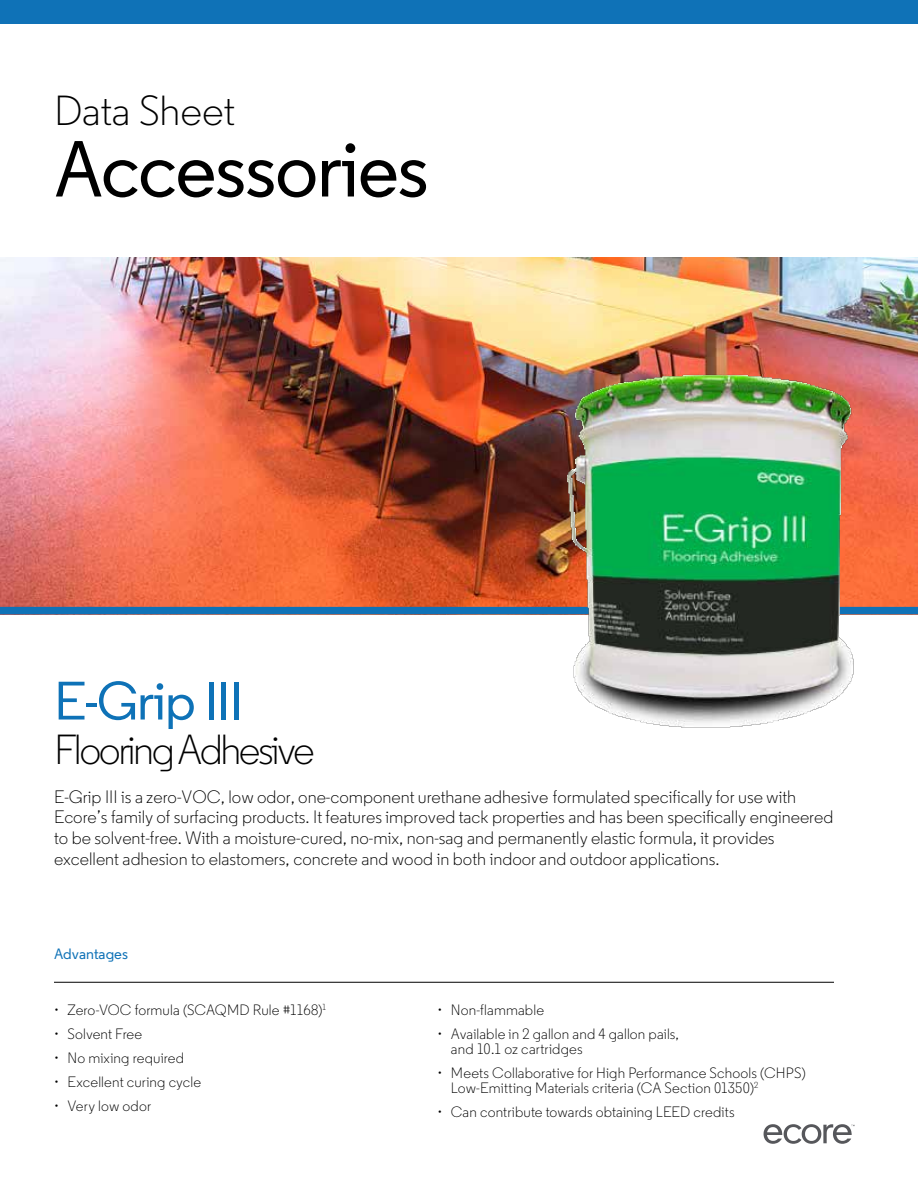
<style>
.page{position:relative;width:918px;height:1188px;background:#fff}
.page>*{position:absolute;margin:0;border:0;box-sizing:border-box;transform-origin:0 0}
.t1{font:500 79.2px "Regular";letter-spacing:-.02em;color:#000}
.t2{font:500 54px "Regular";letter-spacing:-.02em;color:#0e72b7}
.t3{font:300 42px "Regular";letter-spacing:-.06em;color:#000}
.t4{font:300 42px "Regular";color:#000}
.t5{font:300 18px/20.7px "Regular";color:#000}
.t6{font:300 15px/15px "Regular";letter-spacing:.01em;color:#000}
.t7{font:500 15px "Regular";color:#0f72b7}
</style>
<div class="page">
<img style="left:0;top:257px;width:918px;height:350px">
<div style="left:0;top:0;width:918px;height:23px;background:#0f72b7"></div>
<div style="left:0;top:607px;width:918px;height:7px;background:#0f72b7"></div>
<hr style="left:54px;top:982px;width:780px;height:1px;background:#000">
<img style="left:558px;top:349px;width:325px;height:379px">
<svg style="left:764px;top:1124px;width:91px;height:20px"></svg>
<h3 class="t4" style="left:54px;top:85px;width:182px">Data Sheet</h3>
<h1 class="t1" style="left:54px;top:120px;width:377px">Accessories</h1>
<h2 class="t2" style="left:54px;top:667px;width:191px">E-Grip III</h2>
<h3 class="t3" style="left:54px;top:724px;width:262px">Flooring Adhesive</h3>
<p class="t5" style="left:54px;top:786px;width:781px">E-Grip III is a zero-VOC, low odor, one-component urethane adhesive formulated specifically for use with Ecore’s family of surfacing products. It features improved tack properties and has been specifically engineered to be solvent-free. With a moisture-cured, no-mix, non-sag and permanently elastic formula, it provides excellent adhesion to elastomers, concrete and wood in both indoor and outdoor applications.</p>
<p class="t7" style="left:54px;top:945px;width:76px">Advantages</p>
<p class="t6" style="left:54px;top:1002px;width:274px">• Zero-VOC formula (SCAQMD Rule #1168)<sup>1</sup></p>
<p class="t6" style="left:54px;top:1026px;width:90px">• Solvent Free</p>
<p class="t6" style="left:54px;top:1050px;width:132px">• No mixing required</p>
<p class="t6" style="left:54px;top:1074px;width:149px">• Excellent curing cycle</p>
<p class="t6" style="left:54px;top:1098px;width:99px">• Very low odor</p>
<p class="t6" style="left:437px;top:1002px;width:108px">• Non-flammable</p>
<p class="t6" style="left:451px;top:1026px;width:230px;text-indent:-13px">• Available in 2 gallon and 4 gallon pails, and 10.1 oz cartridges</p>
<p class="t6" style="left:451px;top:1065px;width:357px;text-indent:-14px">• Meets Collaborative for High Performance Schools (CHPS)<br>Low-Emitting Materials criteria (CA Section 01350)<sup>2</sup></p>
<p class="t6" style="left:437px;top:1104px;width:299px">• Can contribute towards obtaining LEED credits</p>
</div>
